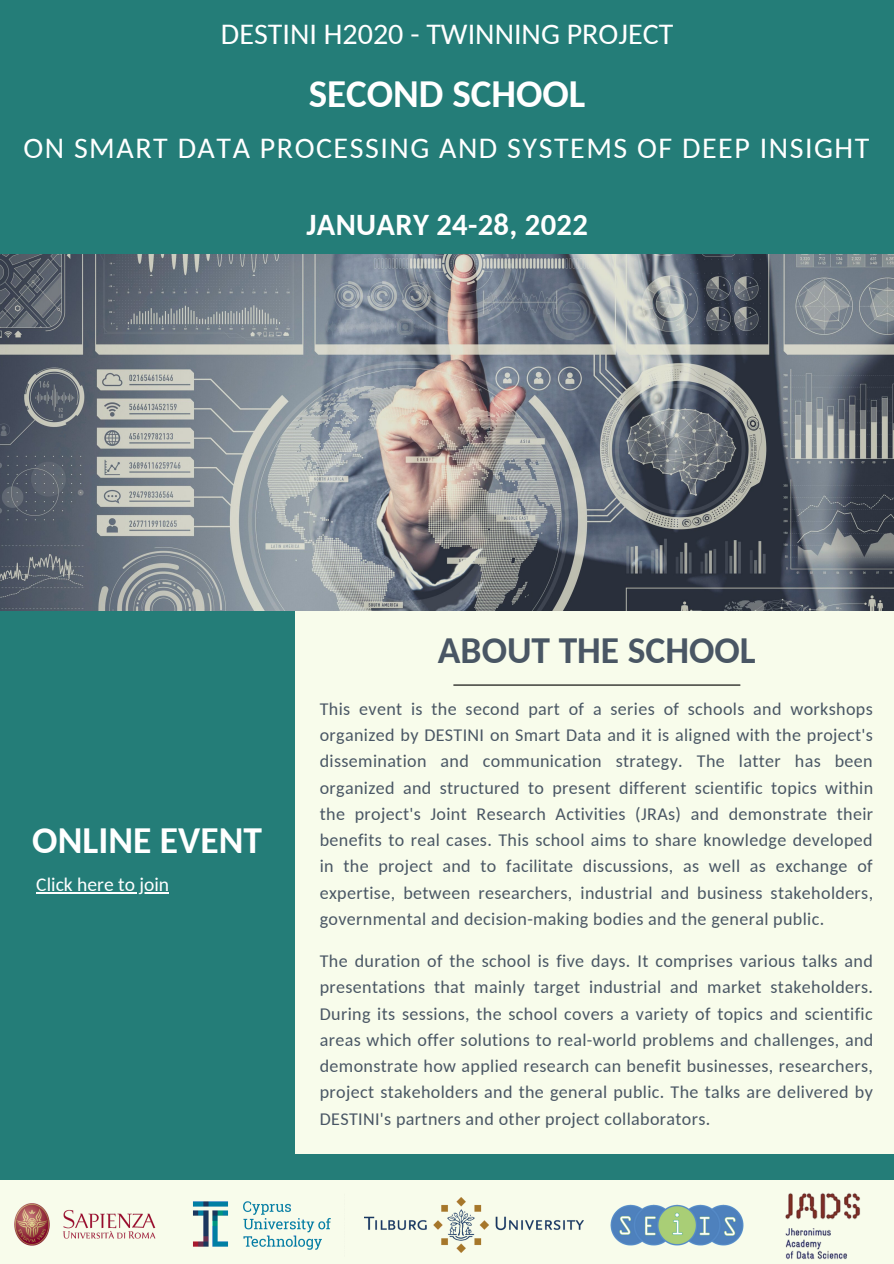
<style>
.page{position:relative;width:894px;height:1264px;background:#fff}
.page>*{position:absolute;margin:0;border:0;box-sizing:border-box;transform-origin:0 0}
.t1{font:700 39px "Carlito";color:#fff}
.t2{font:700 37.5px "Carlito";color:#495664}
.t3{font:700 37.5px "Carlito";color:#fff}
.t4{font:700 30.6px "Carlito";letter-spacing:.01em;color:#fff}
.t5{font:30px "Carlito";letter-spacing:.05em;color:#fff}
.t6{font:30px "Carlito";color:#fff}
.t7{font:19.5px "Carlito";color:#fff}
.t8{font:18px/26.2px "Carlito";letter-spacing:.02em;color:#495664;text-align:justify}
</style>
<div class="page">
<div style="left:0;top:0;width:893px;height:1263px;background:#f8fceb"></div>
<div style="left:0;top:583px;width:294px;height:591px;background:#247d78"></div>
<img style="left:0;top:254px;width:893px;height:356px">
<div style="left:0;top:0;width:893px;height:254px;background:#247d78"></div>
<img style="left:7px;top:1179px;width:156px;height:67px">
<img style="left:365px;top:1197px;width:218px;height:55px">
<img style="left:193px;top:1201px;width:138px;height:49px">
<div style="left:0;top:1153px;width:893px;height:26px;background:#247d78"></div>
<img style="left:785px;top:1193px;width:75px;height:66px">
<img style="left:610px;top:1204px;width:134px;height:42px">
<hr style="left:453px;top:684px;width:286px;height:1px;background:#000">
<hr style="left:36px;top:892px;width:133px;height:1px;background:#fff">
<p class="t6" style="left:221px;top:22px;width:454px">DESTINI H2020 - TWINNING PROJECT</p>
<p class="t1" style="left:308px;top:77px;width:278px">SECOND SCHOOL</p>
<p class="t5" style="left:23px;top:135px;width:847px">ON SMART DATA PROCESSING AND SYSTEMS OF DEEP INSIGHT</p>
<p class="t4" style="left:306px;top:212px;width:283px">JANUARY 24-28, 2022</p>
<p class="t3" style="left:32px;top:824px;width:231px">ONLINE EVENT</p>
<p class="t7" style="left:36px;top:876px;width:134px">Click here to join</p>
<p class="t2" style="left:437px;top:635px;width:319px">ABOUT THE SCHOOL</p>
<p class="t8" style="left:320px;top:697px;width:554px">This event is the second part of a series of schools and workshops organized by DESTINI on Smart Data and it is aligned with the project's dissemination and communication strategy. The latter has been organized and structured to present different scientific topics within the project's Joint Research Activities (JRAs) and demonstrate their benefits to real cases. This school aims to share knowledge developed in the project and to facilitate discussions, as well as exchange of expertise, between researchers, industrial and business stakeholders, governmental and decision-making bodies and the general public.</p>
<p class="t8" style="left:320px;top:949px;width:555px">The duration of the school is five days. It comprises various talks and presentations that mainly target industrial and market stakeholders.<br>During its sessions, the school covers a variety of topics and scientific areas which offer solutions to real-world problems and challenges, and demonstrate how applied research can benefit businesses, researchers, project stakeholders and the general public. The talks are delivered by DESTINI's partners and other project collaborators.</p>
</div>
